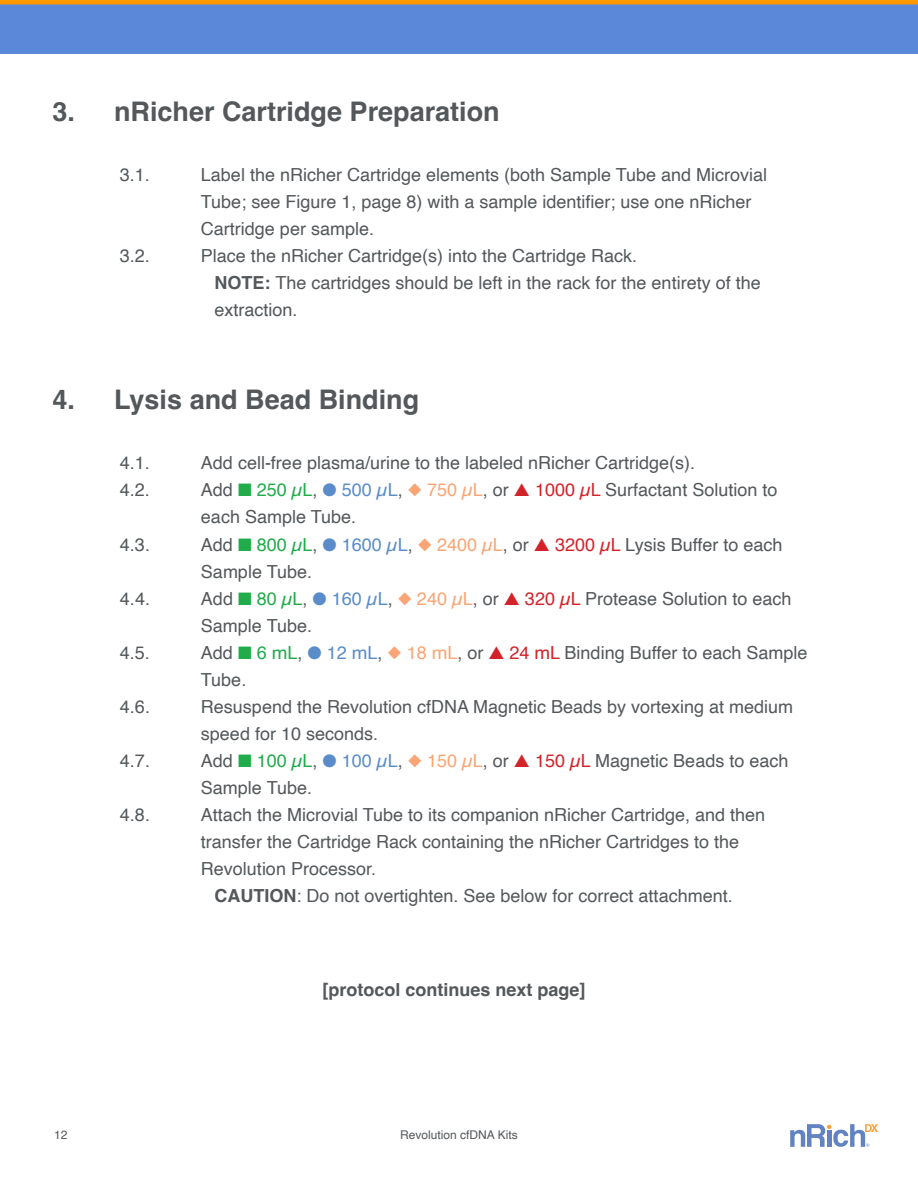
<style>
.page{position:relative;width:918px;height:1188px;background:#fff}
.page>*{position:absolute;margin:0;border:0;box-sizing:border-box;transform-origin:0 0}
.t1{font:700 27px "Helvetica";color:#54585b}
.t2{font:18px/27px "Helvetica";color:#54585b}
.t3{font:700 18px "Helvetica";color:#54585b}
.t4{font:12px "Helvetica";color:#54585b}
.s1{font-weight:700}
.s2{color:#21ab4b}
.s3{color:#5a8cc9}
.s4{color:#f9a575}
.s5{color:#d2232a}
.s6{color:#d3242a}
</style>
<div class="page">
<div style="left:0;top:0;width:918px;height:54px;background:#5c88da"></div>
<hr style="left:0;top:0;width:918px;height:4px;background:#f90">
<svg style="left:790px;top:1124px;width:88px;height:23px"></svg>
<h1 class="t1" style="left:52px;top:95px;width:449px">3. nRicher Cartridge Preparation</h1>
<p class="t2" style="left:120px;top:161px;width:32px">3.1.</p>
<p class="t2" style="left:201px;top:161px;width:568px">Label the nRicher Cartridge elements (both Sample Tube and Microvial<br>Tube; see Figure 1, page 8) with a sample identifier; use one nRicher<br>Cartridge per sample.</p>
<p class="t2" style="left:120px;top:243px;width:32px">3.2.</p>
<p class="t2" style="left:214px;top:243px;width:548px;text-indent:-14px">Place the nRicher Cartridge(s) into the Cartridge Rack.<br><span class="s1">NOTE:</span> The cartridges should be left in the rack for the entirety of the extraction.</p>
<h1 class="t1" style="left:52px;top:383px;width:368px">4. Lysis and Bead Binding</h1>
<p class="t2" style="left:120px;top:450px;width:32px">4.1.</p>
<p class="t2" style="left:201px;top:450px;width:496px">Add cell-free plasma/urine to the labeled nRicher Cartridge(s).</p>
<p class="t2" style="left:120px;top:477px;width:32px">4.2.</p>
<p class="t2" style="left:201px;top:477px;width:578px">Add <span class="s2">■ 250 µL</span>, <span class="s3">● 500 µL</span>, <span class="s4">◆ 750 µL</span>, or <span class="s5">▲ 1000</span> <span class="s6">µ</span><span class="s5">L</span> Surfactant Solution to each Sample Tube.</p>
<p class="t2" style="left:120px;top:531px;width:32px">4.3.</p>
<p class="t2" style="left:201px;top:531px;width:583px">Add <span class="s2">■ 800 µL</span>, <span class="s3">● 1600 µL</span>, <span class="s4">◆ 2400 µL</span>, or <span class="s5">▲ 3200</span> <span class="s6">µ</span><span class="s5">L</span> Lysis Buffer to each<br>Sample Tube.</p>
<p class="t2" style="left:120px;top:585px;width:32px">4.4.</p>
<p class="t2" style="left:201px;top:585px;width:592px">Add <span class="s2">■ 80 µL</span>, <span class="s3">● 160 µL</span>, <span class="s4">◆ 240 µL</span>, or <span class="s5">▲ 320</span> <span class="s6">µ</span><span class="s5">L</span> Protease Solution to each<br>Sample Tube.</p>
<p class="t2" style="left:120px;top:639px;width:32px">4.5.</p>
<p class="t2" style="left:201px;top:639px;width:608px">Add <span class="s2">■ 6 mL</span>, <span class="s3">● 12 mL</span>, <span class="s4">◆ 18 mL</span>, or <span class="s5">▲ 24</span> <span class="s6">m</span><span class="s5">L</span> Binding Buffer to each Sample<br>Tube.</p>
<p class="t2" style="left:120px;top:693px;width:32px">4.6.</p>
<p class="t2" style="left:201px;top:693px;width:594px">Resuspend the Revolution cfDNA Magnetic Beads by vortexing at medium speed for 10 seconds.</p>
<p class="t2" style="left:120px;top:748px;width:32px">4.7.</p>
<p class="t2" style="left:201px;top:748px;width:589px">Add <span class="s2">■ 100 µL</span>, <span class="s3">● 100 µL</span>, <span class="s4">◆ 150 µL</span>, or <span class="s5">▲ 150</span> <span class="s6">µ</span><span class="s5">L</span> Magnetic Beads to each<br>Sample Tube.</p>
<p class="t2" style="left:120px;top:802px;width:32px">4.8.</p>
<p class="t2" style="left:201px;top:802px;width:566px">Attach the Microvial Tube to its companion nRicher Cartridge, and then</p>
<p class="t2" style="left:201px;top:829px;width:540px">transfer the Cartridge Rack containing the nRicher Cartridges to the</p>
<p class="t2" style="left:201px;top:856px;width:177px">Revolution Processor.</p>
<p class="t2" style="left:214px;top:883px;width:520px"><span class="s1">CAUTION</span>: Do not overtighten. See below for correct attachment.</p>
<p class="t3" style="left:323px;top:978px;width:265px">[protocol continues next page]</p>
<p class="t4" style="left:54px;top:1126px;width:15px">12</p>
<p class="t4" style="left:400px;top:1126px;width:119px">Revolution cfDNA Kits</p>
</div>
